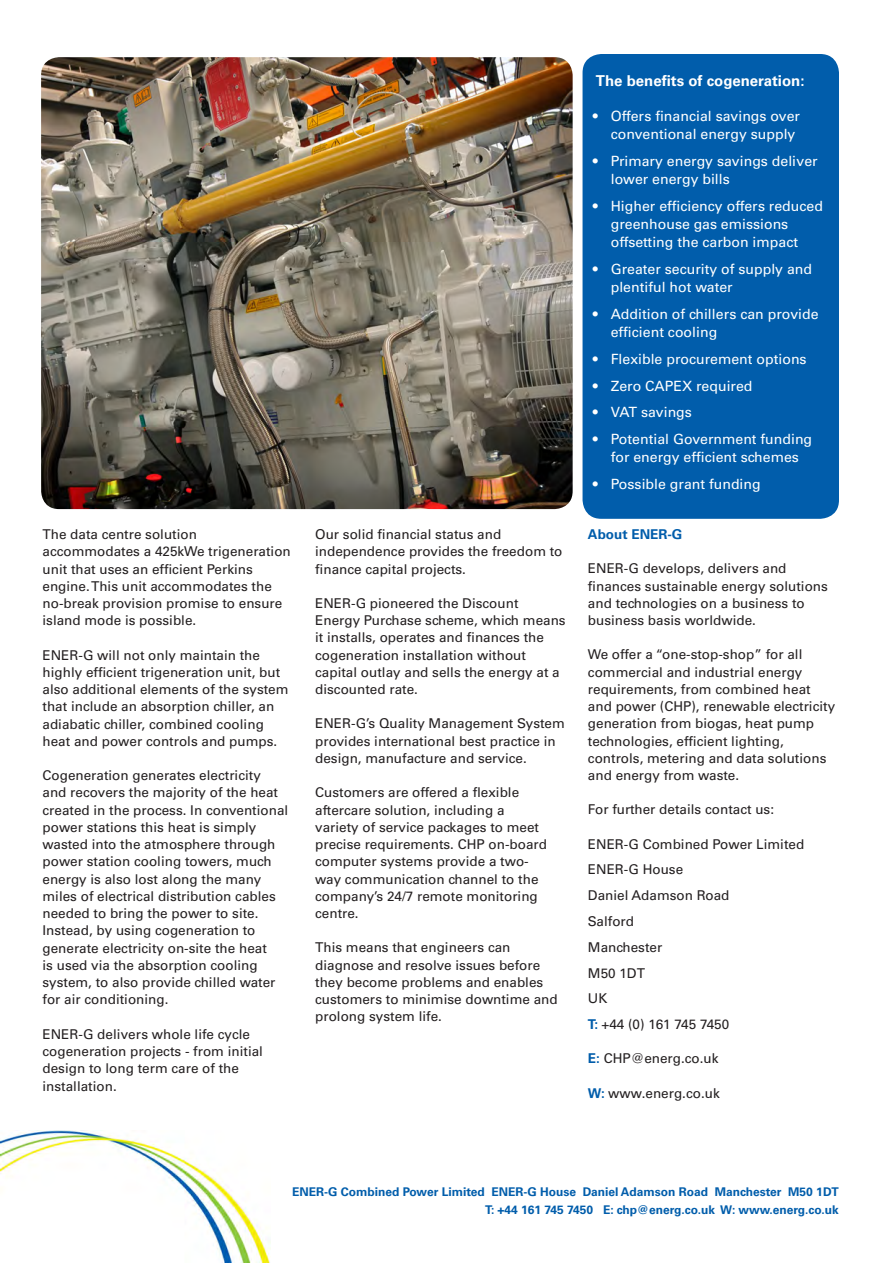
<style>
.page{position:relative;width:893px;height:1263px;background:#fff}
.page>*{position:absolute;margin:0;border:0;box-sizing:border-box;transform-origin:0 0}
.t1{font:700 15px "Univers LTCE";color:#fff}
.t2{font:14.1px/18px "Univers LTCE";color:#fff}
.t3{font:13.5px/17.2px "Univers LTCE";color:#231f20}
.t4{font:700 13.5px "Univers LTCE";color:#015dab}
.t5{font:700 12px "Univers LTCE";color:#015dab}
.s1{font-weight:700;color:#015dab}
</style>
<div class="page">
<img style="left:0;top:1130px;width:271px;height:133px">
<img style="left:41px;top:57px;width:532px;height:452px">
<div style="left:583px;top:54px;width:256px;height:465px;background:#015dab;border-radius:19px"></div>
<p class="t3" style="left:43px;top:526px;width:250px">The data centre solution accommodates a 425kWe trigeneration unit that uses an efficient Perkins engine. This unit accommodates the no-break provision promise to ensure island mode is possible.</p>
<p class="t3" style="left:43px;top:647px;width:248px">ENER-G will not only maintain the highly efficient trigeneration unit, but also additional elements of the system that include an absorption chiller, an adiabatic chiller, combined cooling heat and power controls and pumps.</p>
<p class="t3" style="left:43px;top:767px;width:247px">Cogeneration generates electricity<br>and recovers the majority of the heat created in the process. In conventional power stations this heat is simply wasted into the atmosphere through power station cooling towers, much energy is also lost along the many miles of electrical distribution cables needed to bring the power to site.<br>Instead, by using cogeneration to generate electricity on-site the heat<br>is used via the absorption cooling system, to also provide chilled water for air conditioning.</p>
<p class="t3" style="left:43px;top:1026px;width:222px">ENER-G delivers whole life cycle cogeneration projects - from initial design to long term care of the installation.</p>
<p class="t3" style="left:315px;top:526px;width:249px">Our solid financial status and independence provides the freedom to finance capital projects.</p>
<p class="t3" style="left:315px;top:595px;width:252px">ENER-G pioneered the Discount Energy Purchase scheme, which means it installs, operates and finances the cogeneration installation without capital outlay and sells the energy at a discounted rate.</p>
<p class="t3" style="left:315px;top:715px;width:251px">ENER-G’s Quality Management System provides international best practice in design, manufacture and service.</p>
<p class="t3" style="left:315px;top:784px;width:233px">Customers are offered a flexible aftercare solution, including a variety of service packages to meet precise requirements. CHP on-board computer systems provide a two&shy;way communication channel to the company’s 24/7 remote monitoring centre.</p>
<p class="t3" style="left:315px;top:939px;width:244px">This means that engineers can diagnose and resolve issues before they become problems and enables customers to minimise downtime and prolong system life.</p>
<p class="t1" style="left:596px;top:71px;width:210px">The benefits of cogeneration:</p>
<p class="t2" style="left:611px;top:107px;width:191px;text-indent:-18px">• Offers financial savings over conventional energy supply</p>
<p class="t2" style="left:611px;top:152px;width:208px;text-indent:-18px">• Primary energy savings deliver lower energy bills</p>
<p class="t2" style="left:611px;top:197px;width:214px;text-indent:-18px">• Higher efficiency offers reduced greenhouse gas emissions offsetting the carbon impact</p>
<p class="t2" style="left:611px;top:260px;width:203px;text-indent:-18px">• Greater security of supply and plentiful hot water</p>
<p class="t2" style="left:611px;top:305px;width:209px;text-indent:-18px">• Addition of chillers can provide efficient cooling</p>
<p class="t2" style="left:593px;top:350px;width:215px">• Flexible procurement options</p>
<p class="t2" style="left:593px;top:377px;width:161px">• Zero CAPEX required</p>
<p class="t2" style="left:593px;top:404px;width:100px">• VAT savings</p>
<p class="t2" style="left:593px;top:431px;width:221px;text-align:center">• Potential Government funding for energy efficient schemes</p>
<p class="t2" style="left:593px;top:476px;width:169px">• Possible grant funding</p>
<p class="t4" style="left:588px;top:526px;width:96px">About ENER-G</p>
<p class="t3" style="left:588px;top:560px;width:242px">ENER-G develops, delivers and finances sustainable energy solutions and technologies on a business to business basis worldwide.</p>
<p class="t3" style="left:588px;top:646px;width:249px">We offer a “one-stop-shop” for all commercial and industrial energy requirements, from combined heat and power (CHP), renewable electricity generation from biogas, heat pump technologies, efficient lighting, controls, metering and data solutions and energy from waste.</p>
<p class="t3" style="left:588px;top:801px;width:188px">For further details contact us:</p>
<p class="t3" style="left:588px;top:836px;width:218px">ENER-G Combined Power Limited</p>
<p class="t3" style="left:588px;top:861px;width:97px">ENER-G House</p>
<p class="t3" style="left:588px;top:887px;width:143px">Daniel Adamson Road</p>
<p class="t3" style="left:588px;top:913px;width:48px">Salford</p>
<p class="t3" style="left:588px;top:939px;width:76px">Manchester</p>
<p class="t3" style="left:588px;top:964px;width:59px">M50 1DT</p>
<p class="t3" style="left:588px;top:990px;width:21px">UK</p>
<p class="t3" style="left:588px;top:1016px;width:143px"><span class="s1">T:</span> +44 (0) 161 745 7450</p>
<p class="t3" style="left:588px;top:1050px;width:132px"><span class="s1">E:</span> CHP@energ.co.uk</p>
<p class="t3" style="left:588px;top:1084px;width:133px"><span class="s1">W:</span> www.energ.co.uk</p>
<p class="t5" style="left:292px;top:1185px;width:548px">ENER-G Combined Power Limited ENER-G House Daniel Adamson Road Manchester M50 1DT</p>
<p class="t5" style="left:485px;top:1203px;width:355px">T: +44 161 745 7450 E: chp@energ.co.uk W: www.energ.co.uk</p>
</div>
